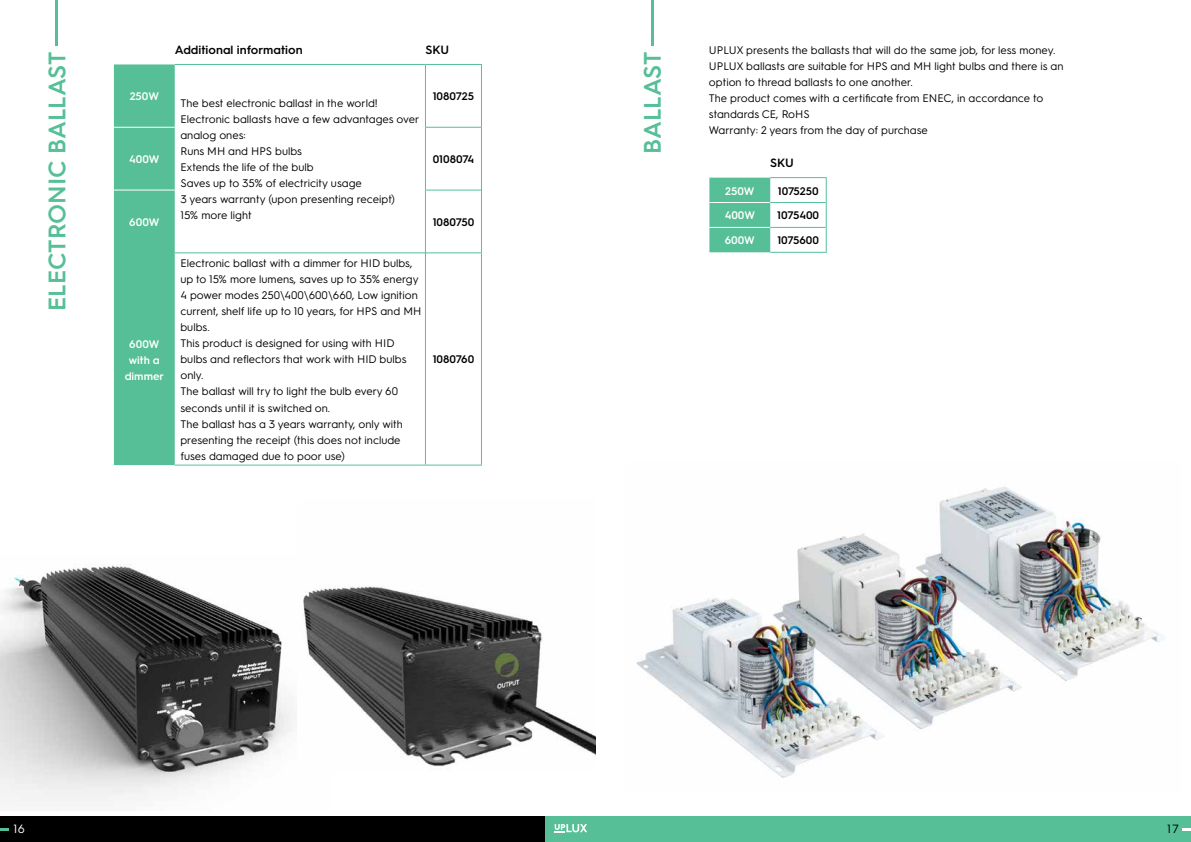
<style>
.page{position:relative;width:1191px;height:842px;background:#fff}
.page>*{position:absolute;margin:0;border:0;box-sizing:border-box;transform-origin:0 0}
.t1{font:600 24px "Hurme Geometric Sans 3";color:#56bf98}
.t2{font:600 12px "Hurme Geometric Sans 3";color:#000}
.t3{font:12px "Hurme Geometric Sans 3";color:#fff}
.t4{font:12px "Hurme Geometric Sans 3";color:#000}
.t5{font:11px/16px "Hurme Geometric Sans 3";color:#000}
.t6{font:600 11px "Hurme Geometric Sans 3";color:#000}
.t7{font:600 11px/16px "Hurme Geometric Sans 3";color:#fff;text-align:center}
</style>
<div class="page">
<div style="left:0;top:816px;width:1191px;height:26px;background:#000"></div>
<svg style="left:0;top:828px;width:9px;height:2px"></svg>
<div style="left:545px;top:816px;width:646px;height:26px;background:#56bf98"></div>
<svg style="left:554px;top:824px;width:33px;height:8px"></svg>
<svg style="left:1182px;top:828px;width:9px;height:2px"></svg>
<hr style="left:56px;top:0;width:2px;height:45px;background:#56bf98">
<hr style="left:651px;top:0;width:2px;height:45px;background:#56bf98">
<div style="left:114px;top:64px;width:61px;height:401px;background:#56bf98"></div>
<hr style="left:114px;top:127px;width:61px;height:1px;background:#fff">
<hr style="left:114px;top:190px;width:61px;height:1px;background:#fff">
<hr style="left:425px;top:64px;width:57px;height:1px;background:#56bf98">
<hr style="left:481px;top:65px;width:1px;height:62px;background:#56bf98">
<hr style="left:175px;top:64px;width:250px;height:1px;background:#56bf98">
<hr style="left:481px;top:127px;width:1px;height:63px;background:#56bf98">
<hr style="left:481px;top:190px;width:1px;height:62px;background:#56bf98">
<hr style="left:426px;top:252px;width:56px;height:1px;background:#56bf98">
<hr style="left:481px;top:253px;width:1px;height:212px;background:#56bf98">
<hr style="left:175px;top:252px;width:250px;height:1px;background:#56bf98">
<hr style="left:425px;top:465px;width:57px;height:1px;background:#56bf98">
<hr style="left:175px;top:465px;width:250px;height:1px;background:#56bf98">
<hr style="left:425px;top:65px;width:1px;height:62px;background:#56bf98">
<hr style="left:425px;top:127px;width:56px;height:1px;background:#56bf98">
<hr style="left:425px;top:127px;width:1px;height:63px;background:#56bf98">
<hr style="left:425px;top:190px;width:56px;height:1px;background:#56bf98">
<hr style="left:425px;top:190px;width:1px;height:63px;background:#56bf98">
<hr style="left:425px;top:253px;width:1px;height:212px;background:#56bf98">
<img style="left:0;top:564px;width:293px;height:237px">
<img style="left:303px;top:586px;width:292px;height:181px">
<div style="left:709px;top:178px;width:61px;height:74px;background:#56bf98"></div>
<hr style="left:709px;top:202px;width:61px;height:1px;background:#fff">
<hr style="left:709px;top:227px;width:61px;height:1px;background:#fff">
<hr style="left:770px;top:177px;width:56px;height:1px;background:#56bf98">
<svg style="left:825px;top:178px;width:1px;height:74px"></svg>
<hr style="left:770px;top:252px;width:56px;height:1px;background:#56bf98">
<hr style="left:770px;top:202px;width:55px;height:1px;background:#56bf98">
<hr style="left:770px;top:227px;width:55px;height:1px;background:#56bf98">
<img style="left:636px;top:486px;width:529px;height:292px">
<h1 class="t1" style="left:40px;top:311px;width:261px;rotate:-90deg">ELECTRONIC BALLAST</h1>
<p class="t2" style="left:175px;top:42px;width:129px">Additional information</p>
<p class="t2" style="left:425px;top:42px;width:25px">SKU</p>
<p class="t6" style="left:433px;top:89px;width:43px">1080725</p>
<p class="t5" style="left:180px;top:95px;width:240px">The best electronic ballast in the world!<br>Electronic ballasts have a few advantages over analog ones:<br>Runs MH and HPS bulbs<br>Extends the life of the bulb<br>Saves up to 35% of electricity usage<br>3 years warranty (upon presenting receipt)<br>15% more light</p>
<p class="t7" style="left:130px;top:88px;width:31px">250W</p>
<p class="t7" style="left:129px;top:151px;width:32px">400W</p>
<p class="t6" style="left:433px;top:152px;width:43px">0108074</p>
<p class="t7" style="left:129px;top:213px;width:32px">600W</p>
<p class="t6" style="left:433px;top:214px;width:43px">1080750</p>
<p class="t7" style="left:125px;top:335px;width:41px">600W with a dimmer</p>
<p class="t5" style="left:180px;top:255px;width:242px">Electronic ballast with a dimmer for HID bulbs, up to 15% more lumens, saves up to 35% energy 4 power modes 250\400\600\660, Low ignition current, shelf life up to 10 years, for HPS and MH bulbs.<br>This product is designed for using with HID bulbs and reflectors that work with HID bulbs only.<br>The ballast will try to light the bulb every 60 seconds until it is switched on.<br>The ballast has a 3 years warranty, only with presenting the receipt (this does not include fuses damaged due to poor use)</p>
<p class="t6" style="left:433px;top:352px;width:43px">1080760</p>
<h1 class="t1" style="left:635px;top:154px;width:104px;rotate:-90deg">BALLAST</h1>
<p class="t5" style="left:709px;top:42px;width:356px">UPLUX presents the ballasts that will do the same job, for less money.<br>UPLUX ballasts are suitable for HPS and MH light bulbs and there is an option to thread ballasts to one another.<br>The product comes with a certificate from ENEC, in accordance to standards CE, RoHS<br>Warranty: 2 years from the day of purchase</p>
<p class="t2" style="left:770px;top:155px;width:25px">SKU</p>
<p class="t7" style="left:725px;top:182px;width:31px">250W</p>
<p class="t6" style="left:778px;top:183px;width:42px">1075250</p>
<p class="t7" style="left:724px;top:207px;width:32px">400W</p>
<p class="t6" style="left:777px;top:208px;width:43px">1075400</p>
<p class="t7" style="left:725px;top:232px;width:32px">600W</p>
<p class="t6" style="left:777px;top:233px;width:43px">1075600</p>
<p class="t3" style="left:14px;top:821px;width:13px">16</p>
<p class="t4" style="left:1167px;top:821px;width:13px">17</p>
</div>
